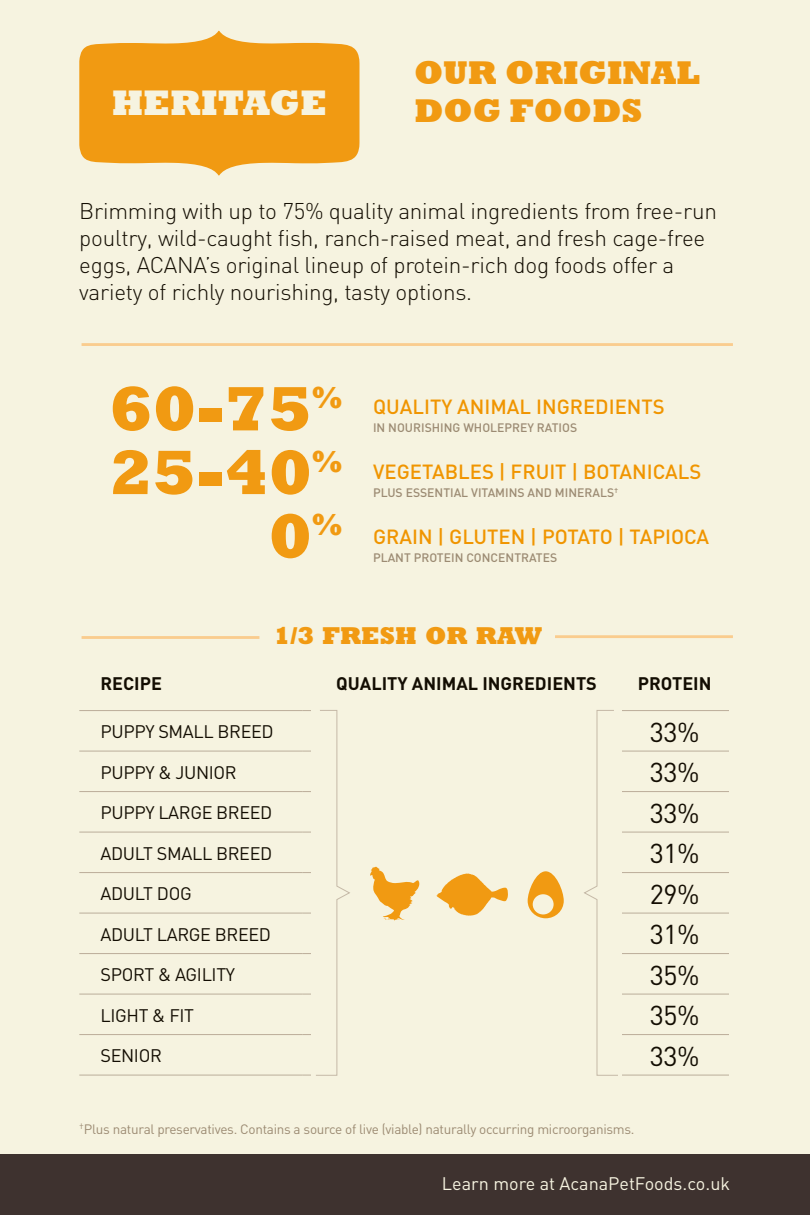
<style>
.page{position:relative;width:810px;height:1215px;background:#f6f3e0}
.page>*{position:absolute;margin:0;border:0;box-sizing:border-box;transform-origin:0 0}
.t1{font:800 63.68px/63.7px "Rockwell Std";color:#f19a12;text-align:right}
.t2{font:800 36px "Rockwell Std";color:#f6f3e0}
.t3{font:800 33.75px "Rockwell";color:#f19a12}
.t4{font:27px "DIN";letter-spacing:-.02em;color:#130d02}
.t5{font:800 24.75px "Rockwell Std";color:#f19a12}
.t6{font:300 22.5px/27px "DIN";letter-spacing:-.01em;color:#130d02}
.t7{font:500 20.25px "DIN";color:#f09500}
.t8{font:18px "DIN";letter-spacing:-.02em;color:#130d02}
.t9{font:700 18px "DIN";color:#130d02}
.t10{font:18px "DIN";letter-spacing:-.005em;color:#f6f3e0}
.t11{font:13.5px "DIN";color:#9c8b73}
.t12{font:500 12.15px "DIN";color:#9c8b73}
</style>
<div class="page">
<div style="left:0;top:1154px;width:810px;height:61px;background:#3e322f"></div>
<hr style="left:79px;top:710px;width:224px;height:1px;background:#bbad9a">
<hr style="left:303px;top:710px;width:317px;height:1px;background:#bbad9a">
<hr style="left:620px;top:710px;width:109px;height:1px;background:#bbad9a">
<hr style="left:79px;top:751px;width:224px;height:1px;background:#bbad9a">
<hr style="left:79px;top:791px;width:224px;height:1px;background:#bbad9a">
<hr style="left:303px;top:751px;width:317px;height:1px;background:#bbad9a">
<hr style="left:303px;top:791px;width:317px;height:1px;background:#bbad9a">
<hr style="left:620px;top:751px;width:109px;height:1px;background:#bbad9a">
<hr style="left:620px;top:791px;width:109px;height:1px;background:#bbad9a">
<hr style="left:79px;top:832px;width:224px;height:1px;background:#bbad9a">
<hr style="left:303px;top:832px;width:317px;height:1px;background:#bbad9a">
<hr style="left:620px;top:832px;width:109px;height:1px;background:#bbad9a">
<hr style="left:79px;top:872px;width:224px;height:1px;background:#bbad9a">
<hr style="left:79px;top:913px;width:224px;height:1px;background:#bbad9a">
<hr style="left:303px;top:872px;width:317px;height:1px;background:#bbad9a">
<hr style="left:303px;top:913px;width:317px;height:1px;background:#bbad9a">
<hr style="left:620px;top:872px;width:109px;height:1px;background:#bbad9a">
<hr style="left:620px;top:913px;width:109px;height:1px;background:#bbad9a">
<hr style="left:79px;top:953px;width:224px;height:1px;background:#bbad9a">
<hr style="left:79px;top:994px;width:224px;height:1px;background:#bbad9a">
<hr style="left:79px;top:1034px;width:224px;height:1px;background:#bbad9a">
<hr style="left:79px;top:1075px;width:224px;height:1px;background:#bbad9a">
<hr style="left:303px;top:953px;width:317px;height:1px;background:#bbad9a">
<hr style="left:303px;top:994px;width:317px;height:1px;background:#bbad9a">
<hr style="left:303px;top:1034px;width:317px;height:1px;background:#bbad9a">
<hr style="left:303px;top:1075px;width:317px;height:1px;background:#bbad9a">
<hr style="left:620px;top:953px;width:109px;height:1px;background:#bbad9a">
<hr style="left:620px;top:994px;width:109px;height:1px;background:#bbad9a">
<hr style="left:620px;top:1034px;width:109px;height:1px;background:#bbad9a">
<hr style="left:620px;top:1075px;width:109px;height:1px;background:#bbad9a">
<hr style="left:82px;top:636px;width:177px;height:3px;background:#facc8e">
<hr style="left:555px;top:635px;width:178px;height:3px;background:#facc8e">
<hr style="left:82px;top:343px;width:651px;height:3px;background:#facc8e">
<div style="left:312px;top:703px;width:310px;height:394px;background:#f6f3e0"></div>
<svg style="left:370px;top:867px;width:50px;height:54px"></svg>
<svg style="left:436px;top:873px;width:72px;height:43px"></svg>
<svg style="left:528px;top:871px;width:36px;height:47px"></svg>
<svg style="left:79px;top:31px;width:281px;height:144px;fill:#f19a12"></svg>
<svg style="left:316px;top:710px;width:34px;height:366px"></svg>
<svg style="left:584px;top:710px;width:34px;height:366px"></svg>
<h3 class="t3" style="left:414px;top:61px;width:288px">OUR ORIGINAL</h3>
<h2 class="t2" style="left:112px;top:90px;width:217px">HERITAGE</h2>
<h3 class="t3" style="left:414px;top:99px;width:230px">DOG FOODS</h3>
<p class="t6" style="left:79px;top:200px;width:639px">Brimming with up to 75% quality animal ingredients from free-run poultry, wild-caught fish, ranch-raised meat, and fresh cage-free eggs, ACANA’s original lineup of protein-rich dog foods offer a variety of richly nourishing, tasty options.</p>
<h1 class="t1" style="left:109px;top:383px;width:235px">60-75<sup>%<br></sup>25-40<sup>%<br></sup>0<sup>%</sup></h1>
<p class="t7" style="left:373px;top:395px;width:293px">QUALITY ANIMAL INGREDIENTS</p>
<p class="t12" style="left:373px;top:421px;width:206px">IN NOURISHING WHOLEPREY RATIOS</p>
<p class="t7" style="left:373px;top:460px;width:330px">VEGETABLES | FRUIT | BOTANICALS</p>
<p class="t12" style="left:373px;top:486px;width:247px">PLUS ESSENTIAL VITAMINS AND MINERALS<sup>†</sup></p>
<p class="t7" style="left:373px;top:525px;width:338px">GRAIN | GLUTEN | POTATO | TAPIOCA</p>
<p class="t12" style="left:373px;top:551px;width:186px">PLANT PROTEIN CONCENTRATES</p>
<p class="t5" style="left:273px;top:627px;width:270px">1/3 FRESH OR RAW</p>
<p class="t9" style="left:100px;top:674px;width:63px">RECIPE</p>
<p class="t9" style="left:336px;top:674px;width:262px">QUALITY ANIMAL INGREDIENTS</p>
<p class="t9" style="left:638px;top:674px;width:75px">PROTEIN</p>
<p class="t8" style="left:100px;top:724px;width:175px">PUPPY SMALL BREED</p>
<p class="t4" style="left:650px;top:720px;width:51px">33%</p>
<p class="t8" style="left:100px;top:764px;width:138px">PUPPY &amp; JUNIOR</p>
<p class="t4" style="left:650px;top:761px;width:51px">33%</p>
<p class="t8" style="left:100px;top:805px;width:173px">PUPPY LARGE BREED</p>
<p class="t4" style="left:650px;top:801px;width:51px">33%</p>
<p class="t8" style="left:100px;top:845px;width:173px">ADULT SMALL BREED</p>
<p class="t4" style="left:650px;top:842px;width:51px">31%</p>
<p class="t8" style="left:100px;top:886px;width:93px">ADULT DOG</p>
<p class="t4" style="left:650px;top:882px;width:51px">29%</p>
<p class="t8" style="left:100px;top:926px;width:172px">ADULT LARGE BREED</p>
<p class="t4" style="left:650px;top:923px;width:51px">31%</p>
<p class="t8" style="left:100px;top:967px;width:136px">SPORT &amp; AGILITY</p>
<p class="t4" style="left:650px;top:963px;width:51px">35%</p>
<p class="t8" style="left:100px;top:1007px;width:95px">LIGHT &amp; FIT</p>
<p class="t4" style="left:650px;top:1004px;width:51px">35%</p>
<p class="t8" style="left:100px;top:1048px;width:63px">SENIOR</p>
<p class="t4" style="left:650px;top:1044px;width:51px">33%</p>
<p class="t11" style="left:79px;top:1123px;width:557px"><sup>†</sup>Plus natural preservatives. Contains a source of live (viable) naturally occurring microorganisms.</p>
<p class="t10" style="left:442px;top:1176px;width:290px">Learn more at AcanaPetFoods.co.uk</p>
</div>
